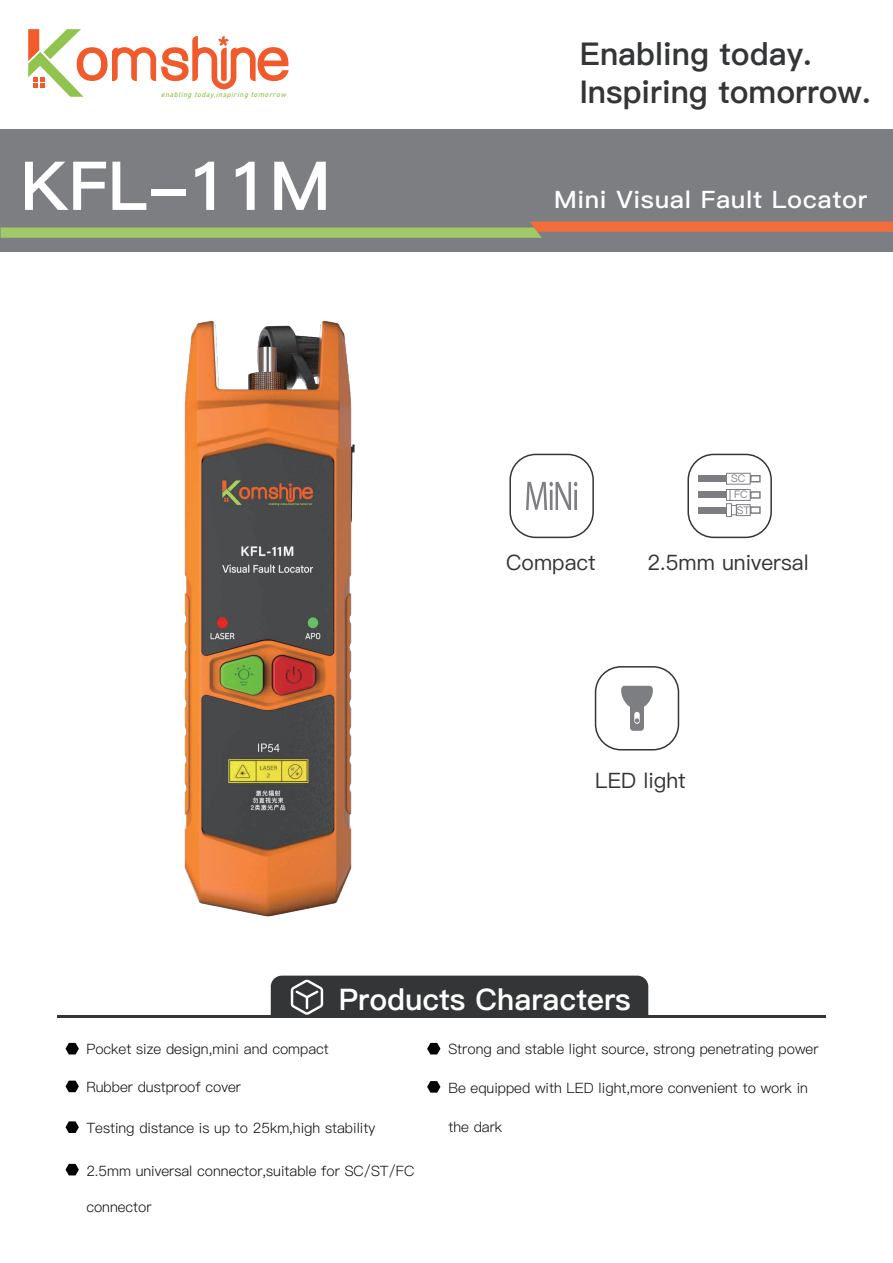
<style>
.page{position:relative;width:893px;height:1263px;background:#fff}
.page>*{position:absolute;margin:0;border:0;box-sizing:border-box;transform-origin:0 0}
.t1{font:67.5px "Ping Fang SC Heavy";color:#fff}
.t2{font:31.5px/37.8px "Ping Fang SC Heavy";color:#333536}
.t3{font:29.7px "Ping Fang SC Heavy";color:#fff}
.t4{font:24px "Ping Fang SC Bold";letter-spacing:.025em;color:#fff;scale:1.05 1}
.t5{font:21.3px "Ping Fang SC Medium";color:#343536}
.t6{font:14.25px "Ping Fang SC Regular";color:#0e0d0d}
.t7{font:10.5px/15.9px "Ping Fang SC Medium";color:#7d7e82}
.t8{font:italic 7.05px "Bahnschrift";color:#90c44e}
</style>
<div class="page">
<div style="left:0;top:129px;width:893px;height:122px;background:#7d7e82"></div>
<svg style="left:530px;top:222px;width:363px;height:1px"></svg>
<hr style="left:58px;top:1015px;width:768px;height:3px;background:#343536">
<div style="left:271px;top:1001px;width:377px;height:14px;background:#343536"></div>
<img style="left:0;top:223px;width:893px;height:778px">
<svg style="left:65px;top:1043px;width:14px;height:11px"></svg>
<svg style="left:427px;top:1043px;width:13px;height:11px"></svg>
<svg style="left:427px;top:1081px;width:13px;height:12px"></svg>
<svg style="left:65px;top:1080px;width:14px;height:12px"></svg>
<svg style="left:65px;top:1121px;width:14px;height:12px"></svg>
<svg style="left:65px;top:1164px;width:14px;height:11px"></svg>
<svg style="left:28px;top:29px;width:261px;height:68px"></svg>
<p class="t8" style="left:161px;top:89px;width:129px">enabling today,inspiring tomorrow</p>
<h1 class="t1" style="left:20px;top:146px;width:312px">KFL-11M</h1>
<h2 class="t2" style="left:580px;top:36px;width:292px">Enabling today.<br>Inspiring tomorrow.</h2>
<h3 class="t4" style="left:554px;top:185px;width:300px">Mini Visual Fault Locator</h3>
<p class="t7" style="left:731px;top:471px;width:20px">SC<br>FC<br>ST</p>
<h3 class="t5" style="left:506px;top:550px;width:91px">Compact</h3>
<h3 class="t5" style="left:647px;top:550px;width:163px">2.5mm universal</h3>
<h3 class="t5" style="left:595px;top:768px;width:92px">LED light</h3>
<h3 class="t3" style="left:339px;top:981px;width:293px">Products Characters</h3>
<p class="t6" style="left:86px;top:1041px;width:244px">Pocket size design,mini and compact</p>
<p class="t6" style="left:86px;top:1078px;width:156px">Rubber dustproof cover</p>
<p class="t6" style="left:86px;top:1119px;width:290px">Testing distance is up to 25km,high stability</p>
<p class="t6" style="left:86px;top:1162px;width:329px">2.5mm universal connector,suitable for SC/ST/FC</p>
<p class="t6" style="left:86px;top:1198px;width:67px">connector</p>
<p class="t6" style="left:448px;top:1041px;width:372px">Strong and stable light source, strong penetrating power</p>
<p class="t6" style="left:448px;top:1079px;width:361px">Be equipped with LED light,more convenient to work in</p>
<p class="t6" style="left:448px;top:1118px;width:55px">the dark</p>
</div>
